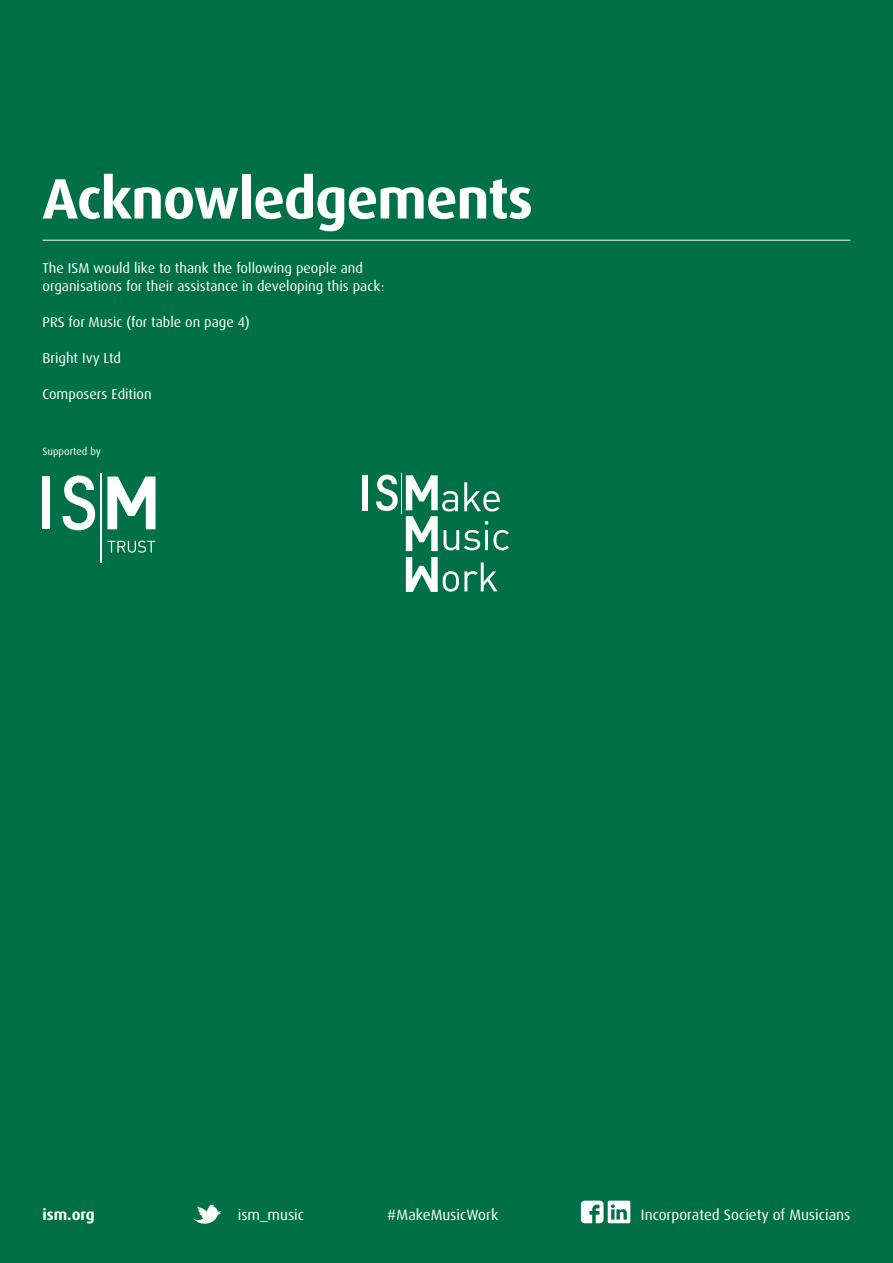
<style>
.page{position:relative;width:893px;height:1263px;background:#007049}
.page>*{position:absolute;margin:0;border:0;box-sizing:border-box;transform-origin:0 0}
.t1{font:700 57px "Dax OT";letter-spacing:-.02em;color:#fff}
.t2{font:700 15.45px "Dax OT";color:#fff}
.t3{font:15px "Dax OT";color:#fff}
.t4{font:14.25px/18px "Dax OT";color:#fff}
.t5{font:10.5px "Dax OT";color:#fff}
</style>
<div class="page">
<svg style="left:193px;top:1204px;width:28px;height:20px"></svg>
<svg style="left:581px;top:1200px;width:49px;height:23px"></svg>
<hr style="left:43px;top:240px;width:807px;height:1px;background:#fff">
<svg style="left:107px;top:541px;width:48px;height:12px"></svg>
<hr style="left:100px;top:473px;width:2px;height:89px;background:#fff">
<svg style="left:107px;top:477px;width:49px;height:52px"></svg>
<div style="left:43px;top:476px;width:7px;height:53px;background:#fff"></div>
<svg style="left:63px;top:475px;width:32px;height:55px"></svg>
<hr style="left:401px;top:473px;width:1px;height:41px;background:#fff">
<div style="left:363px;top:475px;width:5px;height:35px;background:#fff"></div>
<svg style="left:376px;top:475px;width:22px;height:36px"></svg>
<svg style="left:406px;top:475px;width:103px;height:76px"></svg>
<svg style="left:406px;top:557px;width:91px;height:35px"></svg>
<h1 class="t1" style="left:43px;top:162px;width:492px">Acknowledgements</h1>
<p class="t4" style="left:43px;top:259px;width:343px">The ISM would like to thank the following people and organisations for their assistance in developing this pack:</p>
<p class="t4" style="left:43px;top:313px;width:209px">PRS for Music (for table on page 4)</p>
<p class="t4" style="left:43px;top:349px;width:80px">Bright Ivy Ltd</p>
<p class="t4" style="left:43px;top:385px;width:111px">Composers Edition</p>
<p class="t5" style="left:43px;top:445px;width:60px">Supported by</p>
<p class="t2" style="left:42px;top:1205px;width:54px">ism.org</p>
<p class="t3" style="left:238px;top:1205px;width:68px">ism_music</p>
<p class="t3" style="left:387px;top:1205px;width:113px">#MakeMusicWork</p>
<p class="t3" style="left:641px;top:1205px;width:211px">Incorporated Society of Musicians</p>
</div>
